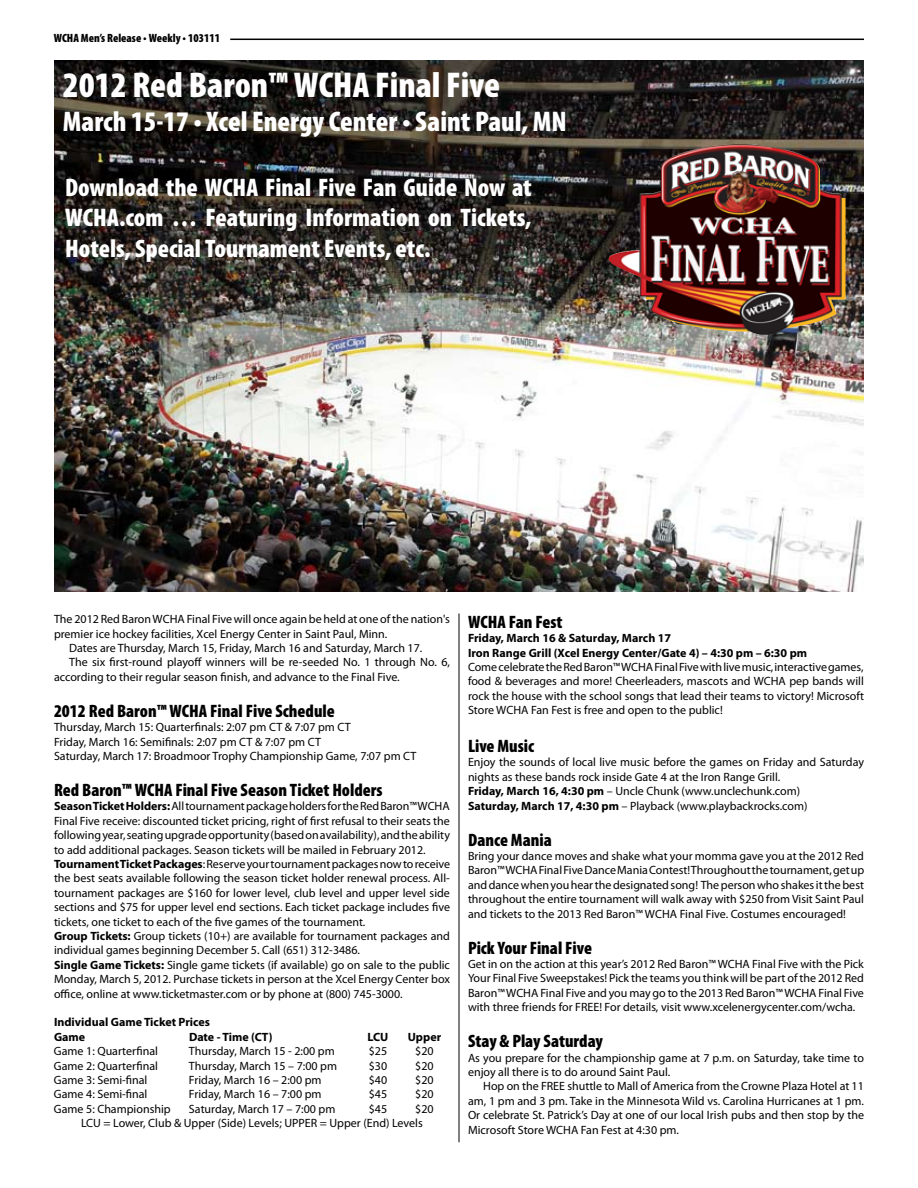
<style>
.page{position:relative;width:918px;height:1188px;background:#fff}
.page>*{position:absolute;margin:0;border:0;box-sizing:border-box;transform-origin:0 0}
.t1{font:900 condensed 36px "Myriad Pro";color:#fff}
.t2{font:900 condensed 28.5px "Myriad Pro";color:#fff}
.t3{font:900 condensed 25.5px/30.6px "Myriad Pro";color:#fff;text-align:justify}
.t4{font:900 condensed 18px "Myriad Pro";color:#000}
.t5{font:12px/14.4px "Myriad Pro";color:#000}
.t6{font:700 12px/14.4px "Myriad Pro";color:#000}
.t7{font:900 condensed 12px "Myriad Pro";color:#000}
.s1{font-weight:700}
</style>
<div class="page">
<hr style="left:230px;top:39px;width:634px;height:1px;background:#000">
<img style="left:54px;top:61px;width:810px;height:531px">
<img style="left:609px;top:192px;width:151px;height:143px">
<hr style="left:459px;top:613px;width:1px;height:529px;background:#000">
<p class="t7" style="left:54px;top:31px;width:168px">WCHA Men’s Release • Weekly • 103111</p>
<h1 class="t1" style="left:63px;top:62px;width:439px">2012 Red Baron™ WCHA Final Five</h1>
<h2 class="t2" style="left:63px;top:103px;width:506px">March 15-17 • Xcel Energy Center • Saint Paul, MN</h2>
<h3 class="t3" style="left:65px;top:171px;width:468px">Download the WCHA Final Five Fan Guide Now at WCHA.com … Featuring Information on Tickets, Hotels, Special Tournament Events, etc.</h3>
<p class="t5" style="left:54px;top:612px;width:398px">The 2012 Red Baron WCHA Final Five will once again be held at one of the nation's</p>
<p class="t5" style="left:54px;top:626px;width:335px">premier ice hockey facilities, Xcel Energy Center in Saint Paul, Minn.</p>
<p class="t5" style="left:69px;top:641px;width:355px">Dates are Thursday, March 15, Friday, March 16 and Saturday, March 17.</p>
<p class="t5" style="left:69px;top:655px;width:382px">The six first-round playoff winners will be re-seeded No. 1 through No. 6,</p>
<p class="t5" style="left:54px;top:669px;width:347px">according to their regular season finish, and advance to the Final Five.</p>
<h3 class="t4" style="left:54px;top:699px;width:282px">2012 Red Baron™ WCHA Final Five Schedule</h3>
<p class="t5" style="left:54px;top:720px;width:364px">Thursday, March 15: Quarterfinals: 2:07 pm CT &amp; 7:07 pm CT<br>Friday, March 16: Semifinals: 2:07 pm CT &amp; 7:07 pm CT<br>Saturday, March 17: Broadmoor Trophy Championship Game, 7:07 pm CT</p>
<h3 class="t4" style="left:54px;top:779px;width:330px">Red Baron™ WCHA Final Five Season Ticket Holders</h3>
<p class="t5" style="left:54px;top:799px;width:398px"><span class="s1">Season Ticket Holders:</span> All tournament package holders for the Red Baron™ WCHA Final Five receive: discounted ticket pricing, right of first refusal to their seats the following year, seating upgrade opportunity (based on availability), and the ability to add additional packages. Season tickets will be mailed in February 2012.<br><span class="s1">Tournament Ticket Packages</span>: Reserve your tournament packages now to receive the best seats available following the season ticket holder renewal process. All&shy;tournament packages are $160 for lower level, club level and upper level side sections and $75 for upper level end sections. Each ticket package includes five tickets, one ticket to each of the five games of the tournament.<br><span class="s1">Group Tickets:</span> Group tickets (10+) are available for tournament packages and individual games beginning December 5. Call (651) 312-3486.<br><span class="s1">Single Game Tickets:</span> Single game tickets (if available) go on sale to the public Monday, March 5, 2012. Purchase tickets in person at the Xcel Energy Center box office, online at www.ticketmaster.com or by phone at (800) 745-3000.</p>
<p class="t6" style="left:54px;top:1015px;width:158px">Individual Game Ticket Prices<br>Game</p>
<p class="t6" style="left:189px;top:1029px;width:85px">Date - Time (CT)</p>
<p class="t6" style="left:368px;top:1029px;width:22px">LCU</p>
<p class="t6" style="left:408px;top:1029px;width:35px">Upper</p>
<p class="t5" style="left:54px;top:1044px;width:106px">Game 1: Quarterfinal</p>
<p class="t5" style="left:189px;top:1044px;width:147px">Thursday, March 15 - 2:00 pm</p>
<p class="t5" style="left:369px;top:1044px;width:20px">$25</p>
<p class="t5" style="left:415px;top:1044px;width:20px">$20</p>
<p class="t5" style="left:54px;top:1058px;width:106px">Game 2: Quarterfinal</p>
<p class="t5" style="left:189px;top:1058px;width:150px">Thursday, March 15 – 7:00 pm</p>
<p class="t5" style="left:369px;top:1058px;width:20px">$30</p>
<p class="t5" style="left:415px;top:1058px;width:20px">$20</p>
<p class="t5" style="left:54px;top:1073px;width:95px">Game 3: Semi-final</p>
<p class="t5" style="left:189px;top:1073px;width:134px">Friday, March 16 – 2:00 pm</p>
<p class="t5" style="left:369px;top:1073px;width:20px">$40</p>
<p class="t5" style="left:415px;top:1073px;width:20px">$20</p>
<p class="t5" style="left:54px;top:1087px;width:95px">Game 4: Semi-final</p>
<p class="t5" style="left:189px;top:1087px;width:134px">Friday, March 16 – 7:00 pm</p>
<p class="t5" style="left:369px;top:1087px;width:20px">$45</p>
<p class="t5" style="left:415px;top:1087px;width:20px">$20</p>
<p class="t5" style="left:54px;top:1101px;width:118px">Game 5: Championship</p>
<p class="t5" style="left:189px;top:1101px;width:148px">Saturday, March 17 – 7:00 pm</p>
<p class="t5" style="left:369px;top:1101px;width:20px">$45</p>
<p class="t5" style="left:81px;top:1101px;width:354px;text-indent:334px">$20<br>LCU = Lower, Club &amp; Upper (Side) Levels; UPPER = Upper (End) Levels</p>
<h3 class="t4" style="left:468px;top:610px;width:96px">WCHA Fan Fest</h3>
<p class="t6" style="left:468px;top:631px;width:341px">Friday, March 16 &amp; Saturday, March 17<br>Iron Range Grill (Xcel Energy Center/Gate 4) – 4:30 pm – 6:30 pm</p>
<p class="t5" style="left:468px;top:660px;width:398px;text-align:justify">Come celebrate the Red Baron™ WCHA Final Five with live music, interactive games, food &amp; beverages and more! Cheerleaders, mascots and WCHA pep bands will rock the house with the school songs that lead their teams to victory! Microsoft Store WCHA Fan Fest is free and open to the public!</p>
<h3 class="t4" style="left:468px;top:734px;width:68px">Live Music</h3>
<p class="t5" style="left:468px;top:755px;width:398px">Enjoy the sounds of local live music before the games on Friday and Saturday nights as these bands rock inside Gate 4 at the Iron Range Grill.<br><span class="s1">Friday, March 16, 4:30 pm</span> – Uncle Chunk (www.unclechunk.com)<br><span class="s1">Saturday, March 17, 4:30 pm</span> – Playback (www.playbackrocks.com)</p>
<h3 class="t4" style="left:468px;top:828px;width:85px">Dance Mania</h3>
<p class="t5" style="left:468px;top:849px;width:398px;text-align:justify">Bring your dance moves and shake what your momma gave you at the 2012 Red Baron™ WCHA Final Five Dance Mania Contest! Throughout the tournament, get up and dance when you hear the designated song! The person who shakes it the best throughout the entire tournament will walk away with $250 from Visit Saint Paul and tickets to the 2013 Red Baron™ WCHA Final Five. Costumes encouraged!</p>
<h3 class="t4" style="left:468px;top:936px;width:126px">Pick Your Final Five</h3>
<p class="t5" style="left:468px;top:957px;width:398px;text-align:justify">Get in on the action at this year’s 2012 Red Baron™ WCHA Final Five with the Pick Your Final Five Sweepstakes! Pick the teams you think will be part of the 2012 Red Baron™ WCHA Final Five and you may go to the 2013 Red Baron™ WCHA Final Five with three friends for FREE! For details, visit www.xcelenergycenter.com/wcha.</p>
<h3 class="t4" style="left:468px;top:1030px;width:136px">Stay &amp; Play Saturday</h3>
<p class="t5" style="left:468px;top:1050px;width:397px">As you prepare for the championship game at 7 p.m. on Saturday, take time to enjoy all there is to do around Saint Paul.</p>
<p class="t5" style="left:468px;top:1079px;width:398px;text-align:justify;text-indent:15px">Hop on the FREE shuttle to Mall of America from the Crowne Plaza Hotel at 11 am, 1 pm and 3 pm. Take in the Minnesota Wild vs. Carolina Hurricanes at 1 pm.<br>Or celebrate St. Patrick’s Day at one of our local Irish pubs and then stop by the Microsoft Store WCHA Fan Fest at 4:30 pm.</p>
</div>
